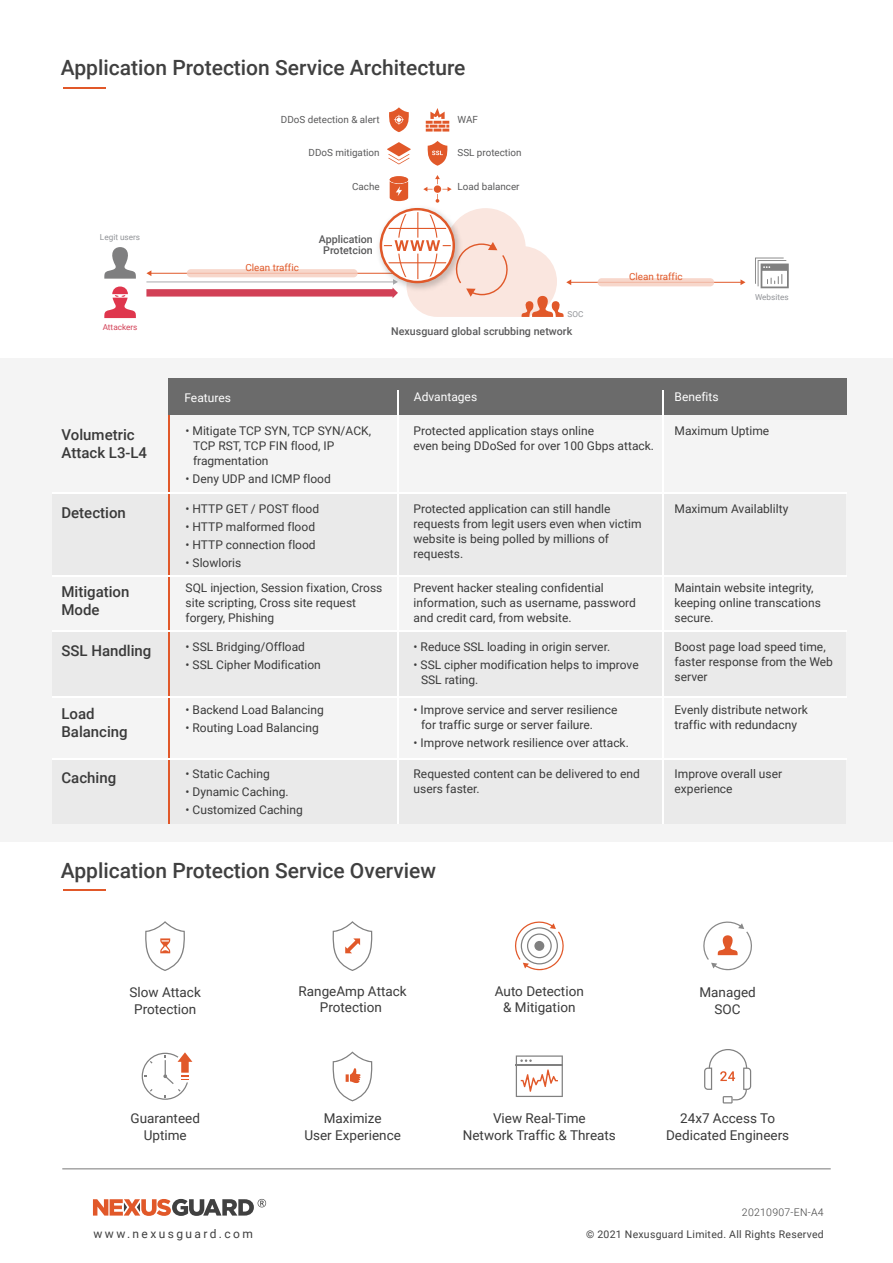
<style>
.page{position:relative;width:893px;height:1263px;background:#fff}
.page>*{position:absolute;margin:0;border:0;box-sizing:border-box;transform-origin:0 0}
.t1{font:500 21px "Roboto";color:#404040}
.t2{font:500 15px/18px "Roboto";color:#3a3a3a}
.t3{font:13.5px/16.5px "Roboto";color:#3a3a3a;text-align:center}
.t4{font:12px/15px "Roboto";color:#3a3a3a}
.t5{font:12px "Roboto";color:#fff}
.t6{font:12px "Roboto";letter-spacing:.2em;color:#404040}
.t7{font:500 10.65px/11.6px "Roboto";color:#5a5a5b;text-align:center}
.t8{font:10.5px "Roboto";letter-spacing:.025em;color:#404040}
.t9{font:300 10.5px "Roboto";letter-spacing:.025em;color:#404040}
.t10{font:9.9px "Roboto";color:#5a5a5b}
.t11{font:9.9px "Roboto";color:#e0592a}
.t12{font:8.25px "Roboto";color:#919397}
.t13{font:8.25px "Roboto";color:#d24056}
</style>
<div class="page">
<svg style="left:93px;top:1199px;width:173px;height:17px"></svg>
<div style="left:0;top:358px;width:893px;height:484px;background:#f4f4f4"></div>
<div style="left:52px;top:494px;width:794px;height:82px;background:#eaeaea"></div>
<div style="left:52px;top:632px;width:794px;height:64px;background:#eaeaea"></div>
<div style="left:52px;top:759px;width:794px;height:65px;background:#eaeaea"></div>
<hr style="left:168px;top:411px;width:2px;height:412px;background:#e15829">
<div style="left:168px;top:378px;width:678px;height:36px;background:#6b6b6b"></div>
<hr style="left:397px;top:390px;width:1px;height:433px;background:#fff">
<hr style="left:662px;top:390px;width:2px;height:433px;background:#fff">
<svg style="left:145px;top:921px;width:40px;height:50px"></svg>
<hr style="left:63px;top:87px;width:42px;height:1px;background:#e15829">
<hr style="left:63px;top:890px;width:42px;height:1px;background:#e15829">
<hr style="left:62px;top:1168px;width:769px;height:1px;background:#777">
<svg style="left:515px;top:921px;width:49px;height:50px"></svg>
<div style="left:534px;top:941px;width:10px;height:10px;background:#808080;border-radius:50%"></div>
<svg style="left:703px;top:921px;width:49px;height:50px"></svg>
<div style="left:146px;top:289px;width:247px;height:8px;background:#d24056"></div>
<hr style="left:146px;top:281px;width:248px;height:1px;background:#aaabae">
<hr style="left:151px;top:273px;width:247px;height:1px;background:#e0592a">
<svg style="left:146px;top:270px;width:5px;height:6px"></svg>
<svg style="left:187px;top:269px;width:171px;height:8px"></svg>
<hr style="left:570px;top:282px;width:171px;height:1px;background:#e0592a">
<svg style="left:740px;top:279px;width:5px;height:6px"></svg>
<svg style="left:597px;top:278px;width:117px;height:8px"></svg>
<svg style="left:104px;top:247px;width:32px;height:32px"></svg>
<svg style="left:104px;top:286px;width:32px;height:32px"></svg>
<svg style="left:387px;top:142px;width:24px;height:22px"></svg>
<svg style="left:389px;top:107px;width:20px;height:25px"></svg>
<svg style="left:428px;top:141px;width:19px;height:25px"></svg>
<svg style="left:426px;top:108px;width:23px;height:24px"></svg>
<svg style="left:755px;top:258px;width:34px;height:30px"></svg>
<img style="left:371px;top:241px;width:9px;height:56px">
<svg style="left:380px;top:175px;width:191px;height:142px"></svg>
<hr style="left:52px;top:492px;width:795px;height:2px;background:#fff">
<hr style="left:52px;top:575px;width:795px;height:1px;background:#fff">
<hr style="left:52px;top:630px;width:795px;height:2px;background:#fff">
<hr style="left:52px;top:696px;width:795px;height:2px;background:#fff">
<hr style="left:52px;top:758px;width:795px;height:1px;background:#fff">
<svg style="left:142px;top:1052px;width:50px;height:48px"></svg>
<svg style="left:332px;top:1051px;width:40px;height:50px"></svg>
<svg style="left:516px;top:1055px;width:47px;height:42px"></svg>
<svg style="left:704px;top:1049px;width:47px;height:54px"></svg>
<svg style="left:332px;top:921px;width:40px;height:50px"></svg>
<h1 class="t1" style="left:61px;top:53px;width:406px">Application Protection Service Architecture</h1>
<p class="t10" style="left:281px;top:112px;width:100px">DDoS detection &amp; alert</p>
<p class="t10" style="left:309px;top:146px;width:73px">DDoS mitigation</p>
<p class="t10" style="left:457px;top:112px;width:22px">WAF</p>
<p class="t10" style="left:457px;top:146px;width:66px">SSL protection</p>
<p class="t10" style="left:352px;top:180px;width:29px">Cache</p>
<p class="t10" style="left:457px;top:180px;width:64px">Load balancer</p>
<p class="t12" style="left:100px;top:231px;width:42px">Legit users</p>
<p class="t7" style="left:319px;top:233px;width:55px">Application<br>Protetcion</p>
<p class="t11" style="left:245px;top:261px;width:55px">Clean traffic</p>
<p class="t11" style="left:629px;top:270px;width:55px">Clean traffic</p>
<p class="t12" style="left:755px;top:291px;width:35px">Websites</p>
<p class="t13" style="left:103px;top:321px;width:36px">Attackers</p>
<p class="t12" style="left:567px;top:308px;width:17px">SOC</p>
<p class="t7" style="left:391px;top:325px;width:183px">Nexusguard global scrubbing network</p>
<p class="t5" style="left:184px;top:389px;width:48px">Features</p>
<p class="t5" style="left:414px;top:389px;width:65px">Advantages</p>
<p class="t5" style="left:675px;top:389px;width:46px">Benefits</p>
<p class="t2" style="left:62px;top:425px;width:87px">Volumetric<br>Attack L3-L4</p>
<p class="t4" style="left:193px;top:423px;width:179px;text-indent:-8px">• Mitigate TCP SYN, TCP SYN/ACK,<br>TCP RST, TCP FIN flood, IP fragmentation</p>
<p class="t4" style="left:186px;top:471px;width:147px">• Deny UDP and ICMP flood</p>
<p class="t4" style="left:414px;top:423px;width:242px">Protected application stays online<br>even being DDoSed for over 100 Gbps attack.</p>
<p class="t4" style="left:675px;top:423px;width:96px">Maximum Uptime</p>
<p class="t2" style="left:61px;top:503px;width:66px">Detection</p>
<p class="t2" style="left:61px;top:582px;width:70px">Mitigation<br>Mode</p>
<p class="t4" style="left:186px;top:501px;width:135px">• HTTP GET / POST flood</p>
<p class="t4" style="left:186px;top:519px;width:131px">• HTTP malformed flood</p>
<p class="t4" style="left:186px;top:537px;width:132px">• HTTP connection flood</p>
<p class="t4" style="left:186px;top:549px;width:198px;line-height:25.2px">• Slowloris<br>SQL injection, Session fixation, Cross</p>
<p class="t4" style="left:186px;top:595px;width:172px">site scripting, Cross site request forgery, Phishing</p>
<p class="t4" style="left:414px;top:501px;width:229px">Protected application can still handle requests from legit users even when victim website is being polled by millions of requests.</p>
<p class="t4" style="left:414px;top:580px;width:224px">Prevent hacker stealing confidential information, such as username, password and credit card, from website.</p>
<p class="t4" style="left:675px;top:501px;width:115px">Maximum Availablilty</p>
<p class="t4" style="left:675px;top:580px;width:148px">Maintain website integrity, keeping online transcations secure.</p>
<p class="t4" style="left:186px;top:638px;width:121px">• SSL Bridging/Offload</p>
<p class="t4" style="left:186px;top:656px;width:137px">• SSL Cipher Modification</p>
<p class="t2" style="left:61px;top:641px;width:92px">SSL Handling</p>
<p class="t4" style="left:675px;top:638px;width:160px">Boost page load speed time, faster response from the Web server</p>
<p class="t4" style="left:414px;top:638px;width:198px">• Reduce SSL loading in origin server.</p>
<p class="t4" style="left:421px;top:656px;width:219px;text-indent:-8px">• SSL cipher modification helps to improve<br>SSL rating.</p>
<p class="t4" style="left:421px;top:701px;width:198px;text-indent:-8px">• Improve service and server resilience for traffic surge or server failure.</p>
<p class="t4" style="left:414px;top:734px;width:217px">• Improve network resilience over attack.</p>
<p class="t2" style="left:61px;top:704px;width:68px">Load<br>Balancing</p>
<p class="t4" style="left:675px;top:701px;width:135px">Evenly distribute network traffic with redundacny</p>
<p class="t4" style="left:186px;top:701px;width:140px">• Backend Load Balancing</p>
<p class="t4" style="left:186px;top:719px;width:135px">• Routing Load Balancing</p>
<p class="t2" style="left:61px;top:769px;width:56px">Caching</p>
<p class="t4" style="left:675px;top:766px;width:109px">Improve overall user experience</p>
<p class="t4" style="left:186px;top:766px;width:86px">• Static Caching</p>
<p class="t4" style="left:186px;top:784px;width:105px">• Dynamic Caching.</p>
<p class="t4" style="left:186px;top:802px;width:119px">• Customized Caching</p>
<p class="t4" style="left:414px;top:766px;width:228px">Requested content can be delivered to end users faster.</p>
<h1 class="t1" style="left:61px;top:856px;width:377px">Application Protection Service Overview</h1>
<p class="t3" style="left:130px;top:983px;width:73px">Slow Attack<br>Protection</p>
<p class="t3" style="left:299px;top:982px;width:110px">RangeAmp Attack<br>Protection</p>
<p class="t3" style="left:495px;top:982px;width:90px">Auto Detection &amp; Mitigation</p>
<p class="t3" style="left:699px;top:984px;width:58px">Managed<br>SOC</p>
<p class="t3" style="left:131px;top:1109px;width:71px">Guaranteed<br>Uptime</p>
<p class="t3" style="left:304px;top:1109px;width:98px">Maximize<br>User Experience</p>
<p class="t3" style="left:463px;top:1109px;width:155px">View Real-Time<br>Network Traffic &amp; Threats</p>
<p class="t3" style="left:666px;top:1109px;width:125px">24x7 Access To<br>Dedicated Engineers</p>
<p class="t9" style="left:742px;top:1205px;width:83px">20210907-EN-A4</p>
<p class="t6" style="left:94px;top:1225px;width:161px">www.nexusguard.com</p>
<p class="t8" style="left:586px;top:1226px;width:239px">© 2021 Nexusguard Limited. All Rights Reserved</p>
</div>
